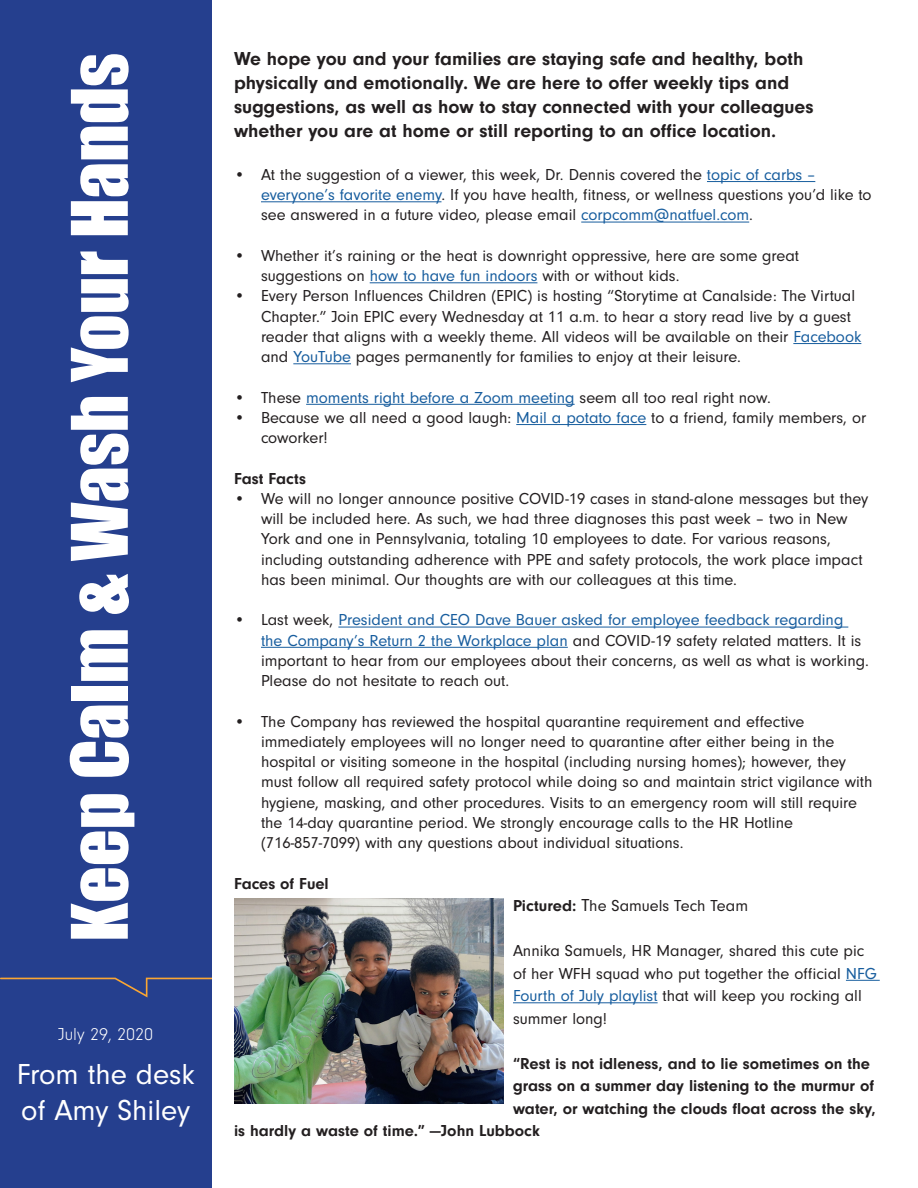
<style>
.page{position:relative;width:918px;height:1188px;background:#fff}
.page>*{position:absolute;margin:0;border:0;box-sizing:border-box;transform-origin:0 0}
.t1{font:72px "Impact";color:#fff}
.t2{font:30px/36px "Neuzeit Gro";color:#fff}
.t3{font:700 19.5px "Neuzeit Gro";color:#231f20}
.t4{font:300 18px "Neuzeit Gro";color:#fff}
.t5{font:16.5px/20.2px "Neuzeit Gro";color:#231f20}
.t6{font:700 16.5px "Neuzeit Gro";color:#231f20}
.t7{font:16.5px "Neuzeit Gro";color:#175d9e}
.s1{color:#175d9e}
.s2{color:#231f20}
.s3{font-weight:700}
.s4{font-size:18px}
</style>
<div class="page">
<div style="left:0;top:0;width:212px;height:1188px;background:#253f8e"></div>
<svg style="left:0;top:978px;width:212px;height:19px"></svg>
<hr style="left:707px;top:181px;width:109px;height:1px;background:#175d9e">
<hr style="left:261px;top:201px;width:181px;height:1px;background:#175d9e">
<hr style="left:581px;top:222px;width:168px;height:1px;background:#175d9e">
<hr style="left:370px;top:282px;width:167px;height:1px;background:#175d9e">
<hr style="left:793px;top:343px;width:68px;height:1px;background:#175d9e">
<hr style="left:293px;top:363px;width:58px;height:1px;background:#175d9e">
<hr style="left:306px;top:404px;width:269px;height:1px;background:#175d9e">
<hr style="left:516px;top:424px;width:130px;height:1px;background:#175d9e">
<hr style="left:338px;top:627px;width:510px;height:1px;background:#175d9e">
<hr style="left:261px;top:647px;width:307px;height:1px;background:#175d9e">
<hr style="left:846px;top:980px;width:34px;height:1px;background:#175d9e">
<hr style="left:513px;top:1002px;width:145px;height:1px;background:#175d9e">
<img style="left:234px;top:899px;width:270px;height:204px">
<p class="t1" style="left:44px;top:942px;width:890px;rotate:-90deg">Keep Calm &amp; Wash Your Hands</p>
<p class="t3" style="left:234px;top:47px;width:571px">We hope you and your families are staying safe and healthy, both</p>
<p class="t3" style="left:234px;top:71px;width:557px">physically and emotionally. We are here to offer weekly tips and</p>
<p class="t3" style="left:234px;top:95px;width:581px">suggestions, as well as how to stay connected with your colleagues</p>
<p class="t3" style="left:234px;top:119px;width:544px">whether you are at home or still reporting to an office location.</p>
<p class="t5" style="left:261px;top:165px;width:612px;text-indent:-27px">• At the suggestion of a viewer, this week, Dr. Dennis covered the <span class="s1">topic of carbs – everyone’s favorite enemy</span>. If you have health, fitness, or wellness questions you’d like to see answered in a future video, please email <span class="s1">corpcomm@natfuel.com</span>.</p>
<p class="t5" style="left:261px;top:246px;width:540px;text-indent:-27px">• Whether it’s raining or the heat is downright oppressive, here are some great suggestions on <span class="s1">how to have fun indoors</span> with or without kids.</p>
<p class="t5" style="left:261px;top:286px;width:602px;text-indent:-27px">• Every Person Influences Children (EPIC) is hosting “Storytime at Canalside: The Virtual Chapter.” Join EPIC every Wednesday at 11 a.m. to hear a story read live by a guest reader that aligns with a weekly theme. All videos will be available on their <span class="s1">Facebook </span>and <span class="s1">YouTube</span> pages permanently for families to enjoy at their leisure.</p>
<p class="t7" style="left:234px;top:388px;width:538px"><span class="s2">• These</span> moments right before a Zoom meeting <span class="s2">seem all too real right now.</span></p>
<p class="t5" style="left:261px;top:408px;width:607px;text-indent:-27px">• Because we all need a good laugh: <span class="s1">Mail a potato face</span> to a friend, family members, or coworker!</p>
<p class="t6" style="left:234px;top:469px;width:73px">Fast Facts</p>
<p class="t5" style="left:261px;top:489px;width:609px;text-indent:-27px">• We will no longer announce positive COVID-19 cases in stand-alone messages but they will be included here. As such, we had three diagnoses this past week – two in New York and one in Pennsylvania, totaling 10 employees to date. For various reasons, including outstanding adherence with PPE and safety protocols, the work place impact has been minimal. Our thoughts are with our colleagues at this time.</p>
<p class="t5" style="left:261px;top:610px;width:609px;text-indent:-27px">• Last week, <span class="s1">President and CEO Dave Bauer asked for employee feedback regarding the Company’s Return 2 the Workplace plan</span> and COVID-19 safety related matters. It is important to hear from our employees about their concerns, as well as what is working.<br>Please do not hesitate to reach out.</p>
<p class="t5" style="left:261px;top:711px;width:613px;text-indent:-27px">• The Company has reviewed the hospital quarantine requirement and effective immediately employees will no longer need to quarantine after either being in the hospital or visiting someone in the hospital (including nursing homes); however, they must follow all required safety protocol while doing so and maintain strict vigilance with hygiene, masking, and other procedures. Visits to an emergency room will still require the 14-day quarantine period. We strongly encourage calls to the HR Hotline (716-857-7099) with any questions about individual situations.</p>
<p class="t6" style="left:234px;top:874px;width:96px">Faces of Fuel</p>
<p class="t5" style="left:513px;top:896px;width:237px"><span class="s3">Pictured:</span> <span class="s4">T</span>he Samuels Tech Team</p>
<p class="t5" style="left:513px;top:940px;width:365px;line-height:22.5px">Annika Samuels, HR Manager, shared this cute pic of her WFH squad who put together the official <span class="s1">NFG Fourth of July playlist</span> that will keep you rocking all summer long!</p>
<p class="t6" style="left:513px;top:1054px;width:359px">“Rest is not idleness, and to lie sometimes on the</p>
<p class="t6" style="left:513px;top:1077px;width:363px">grass on a summer day listening to the murmur of</p>
<p class="t6" style="left:513px;top:1099px;width:364px">water, or watching the clouds float across the sky,</p>
<p class="t6" style="left:234px;top:1122px;width:307px">is hardly a waste of time.” —John Lubbock</p>
<p class="t4" style="left:58px;top:1024px;width:97px">July 29, 2020</p>
<p class="t2" style="left:17px;top:1057px;width:179px">From the desk of Amy Shiley</p>
</div>
